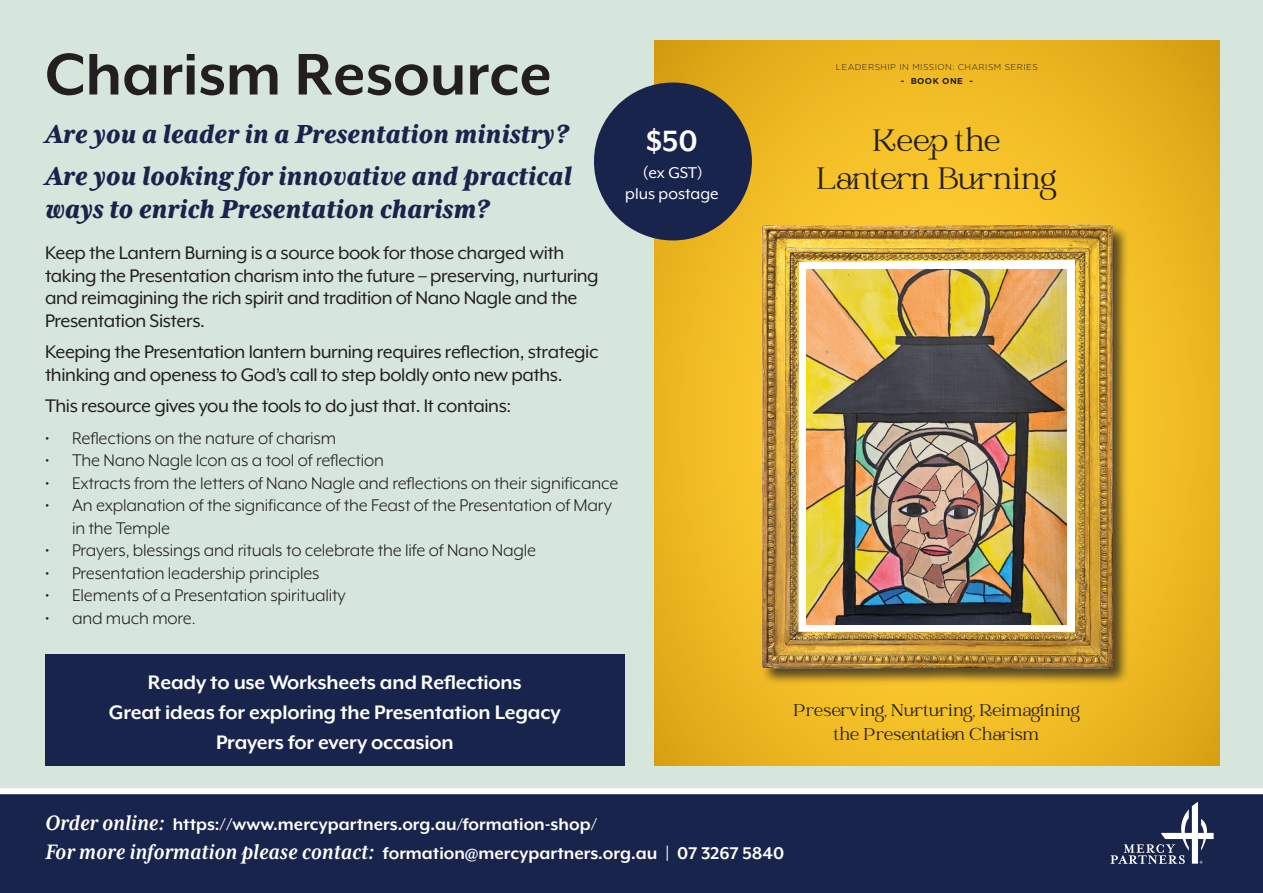
<style>
.page{position:relative;width:1263px;height:893px;background:#fff}
.page>*{position:absolute;margin:0;border:0;box-sizing:border-box;transform-origin:0 0}
.t1{font:700 67.5px "Mr Eaves XL Mod OT";color:#231f20}
.t2{font:34.2px/38px "John Mayer";color:#231f20;text-align:center}
.t3{font:700 33.75px "Mr Eaves XL Mod OT";color:#fff}
.t4{font:italic 800 30px/42px "Mrs Eaves XL Serif Nar OT";color:#18244b}
.t5{font:700 22.5px/30px "Mr Eaves XL Mod OT";letter-spacing:-.01em;color:#fff;text-align:center}
.t6{font:21px/22.5px "Mr Eaves XL Mod OT";letter-spacing:-.02em;color:#231f20}
.t7{font:19.5px/22.5px "Mr Eaves XL Mod OT";letter-spacing:-.01em;color:#231f20}
.t8{font:700 19.5px/28.8px "Mr Eaves XL Mod OT";color:#fff}
.t9{font:19.05px/24.8px "John Mayer";color:#231f20;text-align:center}
.t10{font:18px/21.6px "Mr Eaves XL Mod OT";color:#fff;text-align:center}
.t11{font:300 8.55px "Gotham HTF";letter-spacing:.05em;color:#231f20}
.t12{font:700 8.55px "Gotham HTF";letter-spacing:.05em;color:#231f20}
.s1{font-family:"Mrs Eaves XL Serif Nar OT";font-style:italic;font-size:24px}
</style>
<div class="page">
<div style="left:0;top:0;width:1263px;height:788px;background:#d7e6dc"></div>
<div style="left:0;top:794px;width:1263px;height:99px;background:#18244b"></div>
<svg style="left:654px;top:41px;width:565px;height:725px;background:#edb822"></svg>
<div style="left:761px;top:224px;width:368px;height:461px;background:#231f20;opacity:.75"></div>
<img style="left:759px;top:221px;width:356px;height:451px">
<svg style="left:798px;top:260px;width:277px;height:372px"></svg>
<img style="left:807px;top:270px;width:260px;height:354px">
<div style="left:45px;top:654px;width:580px;height:112px;background:#18244b"></div>
<svg style="left:1110px;top:802px;width:104px;height:62px;background:#424c6c"></svg>
<div style="left:594px;top:83px;width:158px;height:157px;background:#18244b;border-radius:50%"></div>
<h1 class="t1" style="left:45px;top:37px;width:508px">Charism Resource</h1>
<h3 class="t4" style="left:45px;top:113px;width:528px">Are you a leader in a Presentation ministry?<br>Are you looking for innovative and practical</h3>
<h3 class="t4" style="left:45px;top:188px;width:446px">ways to enrich Presentation charism?</h3>
<h3 class="t3" style="left:646px;top:122px;width:53px">$50</h3>
<p class="t10" style="left:625px;top:161px;width:95px">(ex GST) plus postage</p>
<p class="t6" style="left:45px;top:242px;width:555px">Keep the Lantern Burning is a source book for those charged with taking the Presentation charism into the future – preserving, nurturing and reimagining the rich spirit and tradition of Nano Nagle and the Presentation Sisters.</p>
<p class="t6" style="left:45px;top:341px;width:555px">Keeping the Presentation lantern burning requires reflection, strategic thinking and openess to God’s call to step boldly onto new paths.</p>
<p class="t6" style="left:45px;top:395px;width:468px">This resource gives you the tools to do just that. It contains:</p>
<p class="t7" style="left:45px;top:427px;width:293px">• Reflections on the nature of charism</p>
<p class="t7" style="left:45px;top:449px;width:341px">• The Nano Nagle Icon as a tool of reflection</p>
<p class="t7" style="left:45px;top:472px;width:575px">• Extracts from the letters of Nano Nagle and reflections on their significance</p>
<p class="t7" style="left:72px;top:494px;width:542px;text-indent:-27px">• An explanation of the significance of the Feast of the Presentation of Mary in the Temple</p>
<p class="t7" style="left:45px;top:539px;width:492px">• Prayers, blessings and rituals to celebrate the life of Nano Nagle</p>
<p class="t7" style="left:45px;top:562px;width:276px">• Presentation leadership principles</p>
<p class="t7" style="left:45px;top:584px;width:302px">• Elements of a Presentation spirituality</p>
<p class="t7" style="left:45px;top:607px;width:152px">• and much more.</p>
<p class="t5" style="left:109px;top:667px;width:453px">Ready to use Worksheets and Reflections<br>Great ideas for exploring the Presentation Legacy<br>Prayers for every occasion</p>
<p class="t11" style="left:836px;top:62px;width:203px">LEADERSHIP IN MISSION: CHARISM SERIES</p>
<p class="t12" style="left:901px;top:76px;width:74px">- BOOK ONE -</p>
<h2 class="t2" style="left:816px;top:124px;width:242px">Keep the<br>Lantern Burning</h2>
<p class="t9" style="left:793px;top:698px;width:288px">Preserving, Nurturing, Reimagining the Presentation Charism</p>
<p class="t8" style="left:45px;top:809px;width:741px"><span class="s1">Order online:</span> https://www.mercypartners.org.au/formation-shop/<br><span class="s1">For more information please contact:</span> formation@mercypartners.org.au | 07 3267 5840</p>
</div>
